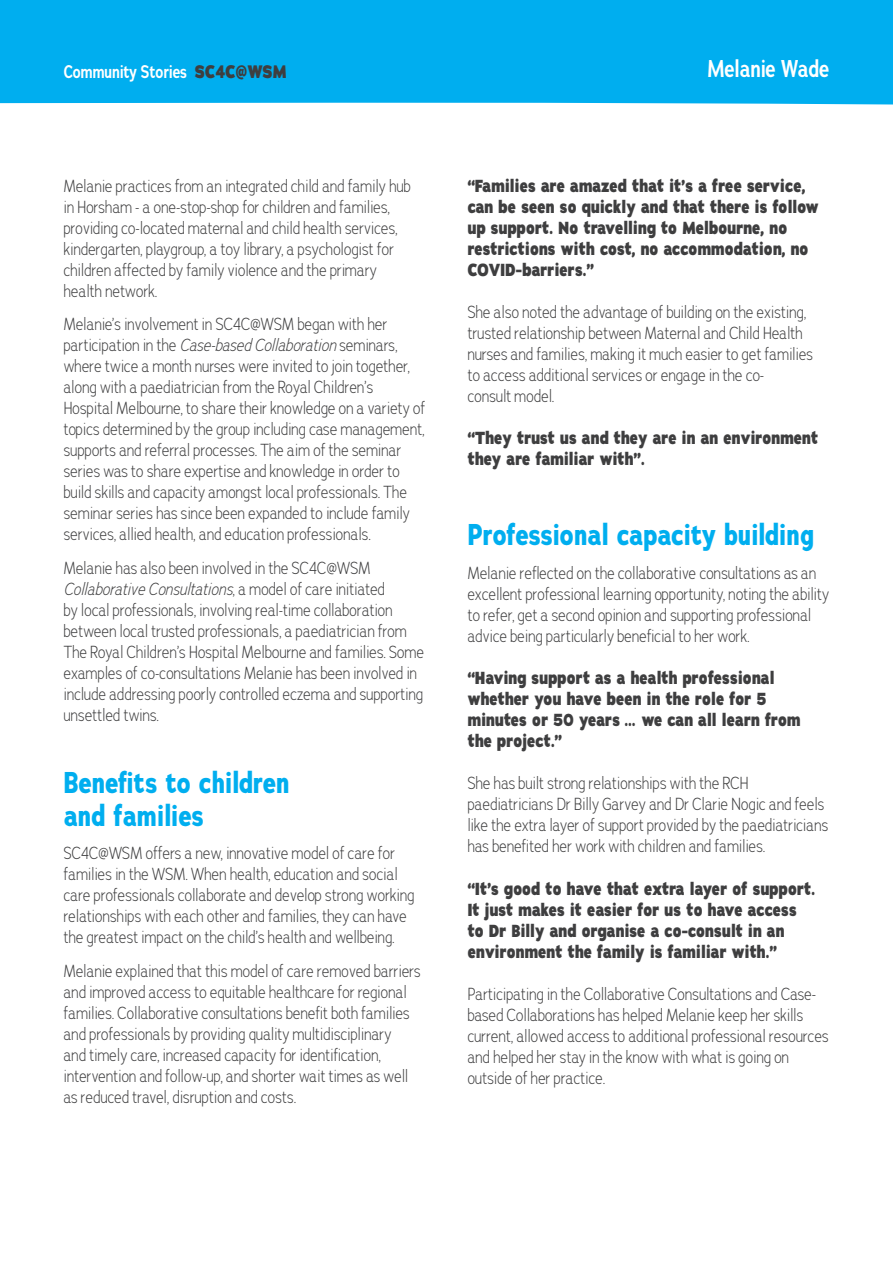
<style>
.page{position:relative;width:893px;height:1263px;background:#fff}
.page>*{position:absolute;margin:0;border:0;box-sizing:border-box;transform-origin:0 0}
.t1{font:700 30px/33px "Adrianna Condensed";color:#00aeef}
.t2{font:600 24px "Adrianna Condensed";color:#fff}
.t3{font:600 18px "Adrianna Condensed";color:#fff}
.t4{font:300 17.4px/21px "Adrianna Condensed";letter-spacing:.01em;color:#3e3e3f}
.t5{font:800 17.4px/21px "Adrianna Condensed";letter-spacing:.01em;color:#3e3e3f}
.s1{font-weight:800;color:#3e3e3f}
.s2{font-style:italic}
</style>
<div class="page">
<div style="left:0;top:0;width:893px;height:105px;background:#00aeef"></div>
<p class="t3" style="left:64px;top:60px;width:224px">Community Stories <span class="s1">SC4C@WSM</span></p>
<h2 class="t2" style="left:708px;top:53px;width:123px">Melanie Wade</h2>
<p class="t4" style="left:64px;top:175px;width:349px">Melanie practices from an integrated child and family hub in Horsham - a one-stop-shop for children and families, providing co-located maternal and child health services, kindergarten, playgroup, a toy library, a psychologist for children affected by family violence and the primary health network.</p>
<p class="t4" style="left:64px;top:314px;width:363px">Melanie’s involvement in SC4C@WSM began with her participation in the <span class="s2">Case-based Collaboration</span> seminars, where twice a month nurses were invited to join together, along with a paediatrician from the Royal Children’s Hospital Melbourne, to share their knowledge on a variety of topics determined by the group including case management, supports and referral processes. The aim of the seminar series was to share expertise and knowledge in order to build skills and capacity amongst local professionals. The seminar series has since been expanded to include family services, allied health, and education professionals.</p>
<p class="t4" style="left:64px;top:557px;width:362px">Melanie has also been involved in the SC4C@WSM <span class="s2">Collaborative Consultations</span>, a model of care initiated<br>by local professionals, involving real-time collaboration between local trusted professionals, a paediatrician from The Royal Children’s Hospital Melbourne and families. Some examples of co-consultations Melanie has been involved in include addressing poorly controlled eczema and supporting unsettled twins.</p>
<h1 class="t1" style="left:64px;top:766px;width:228px">Benefits to children and families</h1>
<p class="t4" style="left:64px;top:842px;width:352px">SC4C@WSM offers a new, innovative model of care for families in the WSM. When health, education and social care professionals collaborate and develop strong working relationships with each other and families, they can have the greatest impact on the child’s health and wellbeing.</p>
<p class="t4" style="left:64px;top:960px;width:358px">Melanie explained that this model of care removed barriers and improved access to equitable healthcare for regional families. Collaborative consultations benefit both families and professionals by providing quality multidisciplinary<br>and timely care, increased capacity for identification, intervention and follow-up, and shorter wait times as well as reduced travel, disruption and costs.</p>
<p class="t5" style="left:468px;top:176px;width:352px">“Families are amazed that it’s a free service, can be seen so quickly and that there is follow up support. No travelling to Melbourne, no restrictions with cost, no accommodation, no COVID-barriers.”</p>
<p class="t4" style="left:468px;top:301px;width:347px">She also noted the advantage of building on the existing, trusted relationship between Maternal and Child Health nurses and families, making it much easier to get families to access additional services or engage in the co-<br>consult model.</p>
<p class="t5" style="left:468px;top:428px;width:352px">“They trust us and they are in an environment they are familiar with”.</p>
<h1 class="t1" style="left:468px;top:518px;width:348px">Professional capacity building</h1>
<p class="t4" style="left:468px;top:562px;width:363px">Melanie reflected on the collaborative consultations as an excellent professional learning opportunity, noting the ability to refer, get a second opinion and supporting professional advice being particularly beneficial to her work.</p>
<p class="t5" style="left:468px;top:668px;width:334px">“Having support as a health professional whether you have been in the role for 5 minutes or 50 years … we can all learn from the project.”</p>
<p class="t4" style="left:468px;top:772px;width:362px">She has built strong relationships with the RCH paediatricians Dr Billy Garvey and Dr Clarie Nogic and feels like the extra layer of support provided by the paediatricians has benefited her work with children and families.</p>
<p class="t5" style="left:468px;top:879px;width:349px">“It’s good to have that extra layer of support.<br>It just makes it easier for us to have access to Dr Billy and organise a co-consult in an environment the family is familiar with.”</p>
<p class="t4" style="left:468px;top:983px;width:363px">Participating in the Collaborative Consultations and Case&shy;based Collaborations has helped Melanie keep her skills current, allowed access to additional professional resources and helped her stay in the know with what is going on outside of her practice.</p>
</div>
